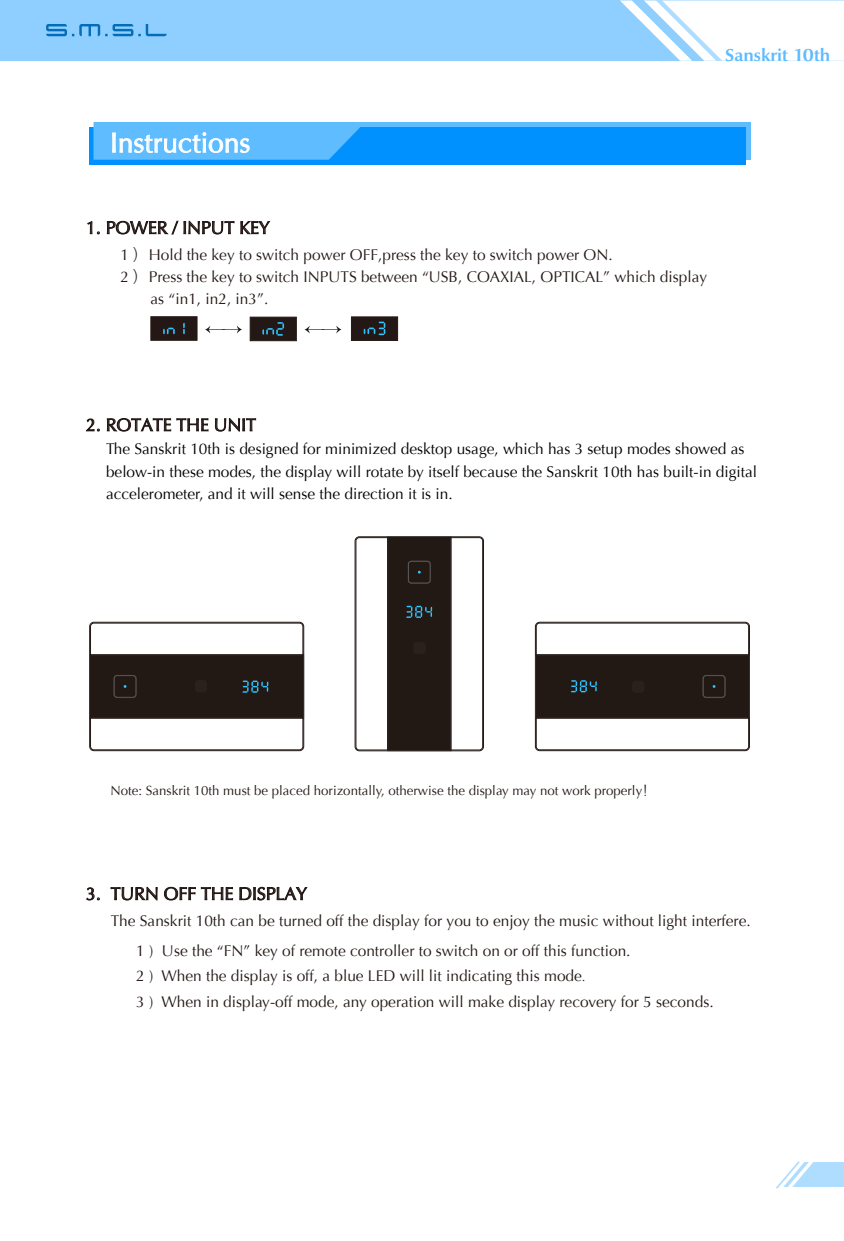
<style>
.page{position:relative;width:844px;height:1241px;background:#fff}
.page>*{position:absolute;margin:0;border:0;box-sizing:border-box;transform-origin:0 0}
.t1{font:28px "Optima";letter-spacing:.005em;color:#fff}
.t2{font:17.5px "Optima";color:#231815}
.t3{font:700 17.5px "Optima Nova LT";color:#5ebbff}
.t4{font:15.4px/25.6px "Optima";color:#231815}
.t5{font:15.4px/22.1px "Optima";color:#000}
.t6{font:13.3px "Optima";color:#231815}
.s1{font-family:"FZLTXHK"}
.s2{font-family:"Adobe Song Std";font-weight:300}
</style>
<div class="page">
<div style="left:93px;top:122px;width:657px;height:38px;background:#5ebcff"></div>
<div style="left:89px;top:127px;width:657px;height:37px;background:#0091ff"></div>
<div style="left:0;top:0;width:843px;height:60px;background:#8ecfff"></div>
<svg style="left:619px;top:0;width:224px;height:61px"></svg>
<svg style="left:46px;top:24px;width:121px;height:12px"></svg>
<div style="left:735px;top:1162px;width:108px;height:24px;background:#aeddff"></div>
<svg style="left:735px;top:1161px;width:78px;height:26px"></svg>
<svg style="left:93px;top:122px;width:267px;height:38px"></svg>
<svg style="left:87px;top:221px;width:13px;height:13px"></svg>
<svg style="left:107px;top:220px;width:60px;height:15px"></svg>
<div style="left:172px;top:221px;width:6px;height:13px;border:1px solid #231815"></div>
<svg style="left:183px;top:221px;width:51px;height:13px"></svg>
<svg style="left:240px;top:220px;width:30px;height:15px"></svg>
<svg style="left:86px;top:418px;width:14px;height:13px"></svg>
<svg style="left:107px;top:418px;width:101px;height:14px"></svg>
<svg style="left:215px;top:418px;width:41px;height:13px"></svg>
<svg style="left:87px;top:887px;width:13px;height:13px"></svg>
<svg style="left:111px;top:886px;width:46px;height:14px"></svg>
<svg style="left:164px;top:886px;width:69px;height:14px"></svg>
<svg style="left:239px;top:886px;width:68px;height:14px"></svg>
<div style="left:89px;top:622px;width:215px;height:128px;border:1px solid #221814;border-radius:4px"></div>
<div style="left:89px;top:654px;width:215px;height:64px;background:#221814;border:1px solid #3d3837"></div>
<div style="left:194px;top:679px;width:13px;height:13px;background:#2a211e;border-radius:4px"></div>
<div style="left:194px;top:679px;width:13px;height:13px;border:1px solid #221814;border-radius:4px"></div>
<div style="left:90px;top:623px;width:213px;height:126px;border:1px solid #231815;border-radius:3px"></div>
<hr style="left:90px;top:717px;width:213px;height:1px;background:#221814">
<hr style="left:90px;top:654px;width:213px;height:1px;background:#221814">
<div style="left:114px;top:675px;width:22px;height:22px;border:1px solid #595757;border-radius:3px"></div>
<svg style="left:242px;top:680px;width:26px;height:12px"></svg>
<div style="left:535px;top:622px;width:214px;height:128px;border:1px solid #221814;border-radius:4px"></div>
<div style="left:535px;top:654px;width:214px;height:64px;background:#221814;border:1px solid #3d3837"></div>
<div style="left:631px;top:680px;width:13px;height:13px;background:#2a211e;border-radius:4px"></div>
<div style="left:631px;top:680px;width:13px;height:13px;border:1px solid #221814;border-radius:4px"></div>
<div style="left:536px;top:623px;width:212px;height:126px;border:1px solid #231815;border-radius:3px"></div>
<hr style="left:535px;top:654px;width:214px;height:1px;background:#221814">
<hr style="left:535px;top:717px;width:214px;height:1px;background:#221814">
<div style="left:702px;top:675px;width:23px;height:22px;border:1px solid #595757;border-radius:3px"></div>
<svg style="left:570px;top:680px;width:26px;height:12px"></svg>
<div style="left:387px;top:536px;width:64px;height:215px;background:#221814;border:1px solid #3d3837"></div>
<div style="left:413px;top:641px;width:13px;height:13px;background:#2a211e;border-radius:4px"></div>
<div style="left:413px;top:641px;width:13px;height:13px;border:1px solid #221814;border-radius:4px"></div>
<div style="left:355px;top:537px;width:127px;height:213px;border:1px solid #231815;border-radius:3px"></div>
<hr style="left:387px;top:536px;width:1px;height:214px;background:#221814">
<hr style="left:450px;top:536px;width:1px;height:214px;background:#221814">
<div style="left:408px;top:561px;width:22px;height:22px;border:1px solid #595757;border-radius:3px"></div>
<svg style="left:406px;top:605px;width:26px;height:12px"></svg>
<div style="left:351px;top:317px;width:46px;height:23px;background:#231815"></div>
<svg style="left:363px;top:321px;width:22px;height:14px"></svg>
<div style="left:250px;top:317px;width:46px;height:23px;background:#231815;border:1px solid #221814"></div>
<svg style="left:262px;top:322px;width:22px;height:13px"></svg>
<div style="left:151px;top:317px;width:46px;height:23px;background:#231815"></div>
<svg style="left:163px;top:327px;width:12px;height:7px"></svg>
<svg style="left:183px;top:322px;width:2px;height:12px"></svg>
<svg style="left:205px;top:326px;width:37px;height:7px"></svg>
<svg style="left:304px;top:326px;width:37px;height:7px"></svg>
<p class="t3" style="left:725px;top:45px;width:107px">Sanskrit 10th</p>
<h1 class="t1" style="left:110px;top:126px;width:142px">Instructions</h1>
<p class="t2" style="left:86px;top:217px;width:185px">1. POWER / INPUT KEY</p>
<p class="t4" style="left:120px;top:242px;width:493px">1<span class="s1">）</span> Hold the key to switch power OFF,press the key to switch power ON.</p>
<p class="t4" style="left:120px;top:264px;width:588px">2<span class="s1">）</span> Press the key to switch INPUTS between “USB, COAXIAL, OPTICAL” which display</p>
<p class="t4" style="left:150px;top:286px;width:119px">as “in1, in2, in3”.</p>
<p class="t2" style="left:86px;top:414px;width:171px">2. ROTATE THE UNIT</p>
<p class="t5" style="left:106px;top:438px;width:652px">The Sanskrit 10th is designed for minimized desktop usage, which has 3 setup modes showed as below-in these modes, the display will rotate by itself because the Sanskrit 10th has built-in digital accelerometer, and it will sense the direction it is in.</p>
<p class="t6" style="left:111px;top:782px;width:546px">Note: Sanskrit 10th must be placed horizontally, otherwise the display may not work properly<span class="s1">！</span></p>
<p class="t2" style="left:86px;top:883px;width:222px">3. TURN OFF THE DISPLAY</p>
<p class="t4" style="left:111px;top:908px;width:641px">The Sanskrit 10th can be turned off the display for you to enjoy the music without light interfere.</p>
<p class="t4" style="left:136px;top:937px;width:579px">1 ) Use the “FN” key of remote controller to switch on or off this function.<br>2 ) When the display is off, a blue LED will lit indicating this mode<span class="s2">.<br></span>3 ) When in display-off mode, any operation will make display recovery for 5 seconds.</p>
</div>
